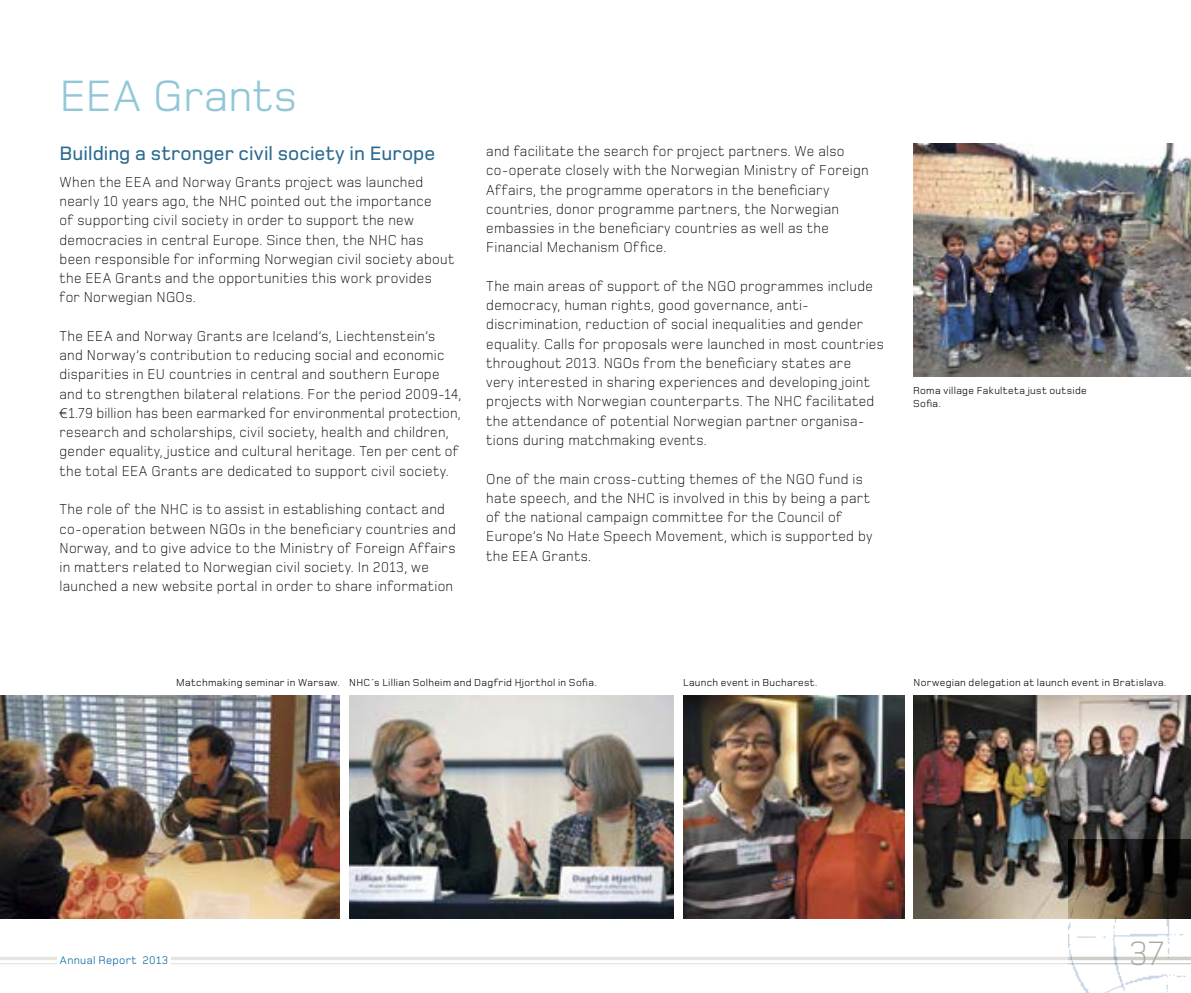
<style>
.page{position:relative;width:1191px;height:993px;background:#fff}
.page>*{position:absolute;margin:0;border:0;box-sizing:border-box;transform-origin:0 0}
.t1{font:45.5px "Foundry Monoline";color:#92c7d9}
.t2{font:300 35px "Foundry Monoline";color:#ada89e}
.t3{font:500 20.12px "Foundry Monoline";color:#2b6a90}
.t4{font:300 14.88px/19.2px "Foundry Monoline";letter-spacing:.02em;color:#000;scale:.95 1}
.t5{font:11.38px "Foundry Monoline";letter-spacing:.025em;color:#00619e}
.t6{font:10.5px/12.6px "Foundry Monoline";letter-spacing:.03em;color:#000}
.s1{font-family:"Myriad Pro"}
.s2{color:#fff}
</style>
<div class="page">
<img style="left:349px;top:695px;width:324px;height:223px">
<img style="left:913px;top:144px;width:278px;height:232px">
<img style="left:913px;top:695px;width:278px;height:223px">
<img style="left:0;top:695px;width:340px;height:223px">
<img style="left:683px;top:695px;width:221px;height:223px">
<hr style="left:0;top:956px;width:1191px;height:3px;background:#ada89e">
<hr style="left:0;top:962px;width:1191px;height:1px;background:#ada89e">
<div style="left:57px;top:954px;width:114px;height:12px;background:#fff"></div>
<img style="left:1068px;top:838px;width:123px;height:154px">
<h1 class="t1" style="left:60px;top:72px;width:239px">EEA Grants</h1>
<h3 class="t3" style="left:60px;top:142px;width:377px">Building a stronger civil society in Europe</h3>
<p class="t4" style="left:60px;top:172px;width:417px">When the EEA and Norway Grants project was launched nearly 10 years ago, the NHC pointed out the importance<br>of supporting civil society in order to support the new democracies in central Europe. Since then, the NHC has been responsible for informing Norwegian civil society about the EEA Grants and the opportunities this work provides for Norwegian NGOs.</p>
<p class="t4" style="left:60px;top:326px;width:424px">The EEA and Norway Grants are Iceland’s, Liechtenstein’s and Norway’s contribution to reducing social and economic disparities in EU countries in central and southern Europe and to strengthen bilateral relations. For the period 2009-14, <span class="s1">€</span>1.79 billion has been earmarked for environmental protection, research and scholarships, civil society, health and children, gender equality, justice and cultural heritage. Ten per cent of the total EEA Grants are dedicated to support civil society.</p>
<p class="t4" style="left:60px;top:499px;width:418px">The role of the NHC is to assist in establishing contact and co-operation between NGOs in the beneficiary countries and Norway, and to give advice to the Ministry of Foreign Affairs in matters related to Norwegian civil society. In 2013, we launched a new website portal in order to share information</p>
<p class="t4" style="left:486px;top:141px;width:404px">and facilitate the search for project partners. We also co-operate closely with the Norwegian Ministry of Foreign Affairs, the programme operators in the beneficiary countries, donor programme partners, the Norwegian embassies in the beneficiary countries as well as the Financial Mechanism Office.</p>
<p class="t4" style="left:486px;top:276px;width:420px">The main areas of support of the NGO programmes include democracy, human rights, good governance, anti&shy;discrimination, reduction of social inequalities and gender equality. Calls for proposals were launched in most countries throughout 2013. NGOs from the beneficiary states are<br>very interested in sharing experiences and developing joint projects with Norwegian counterparts. The NHC facilitated the attendance of potential Norwegian partner organisa&shy;tions during matchmaking events.</p>
<p class="t4" style="left:486px;top:468px;width:408px">One of the main cross-cutting themes of the NGO fund is hate speech, and the NHC is involved in this by being a part of the national campaign committee for the Council of Europe’s No Hate Speech Movement, which is supported by the EEA Grants.</p>
<p class="t6" style="left:913px;top:384px;width:175px">Roma village Fakulteta just outside<br>Sofia.</p>
<p class="t6" style="left:176px;top:675px;width:422px">Matchmaking seminar in Warsaw. NHC´s Lillian Solheim and Dagfrid Hjorthol in Sofia.</p>
<p class="t6" style="left:683px;top:675px;width:136px">Launch event in Bucharest.</p>
<p class="t6" style="left:913px;top:675px;width:254px">Norwegian delegation at launch event in Bratislava.</p>
<p class="t5" style="left:60px;top:954px;width:112px">Annual Report 2013<span class="s2">.</span></p>
<h2 class="t2" style="left:1128px;top:934px;width:37px">37</h2>
</div>
